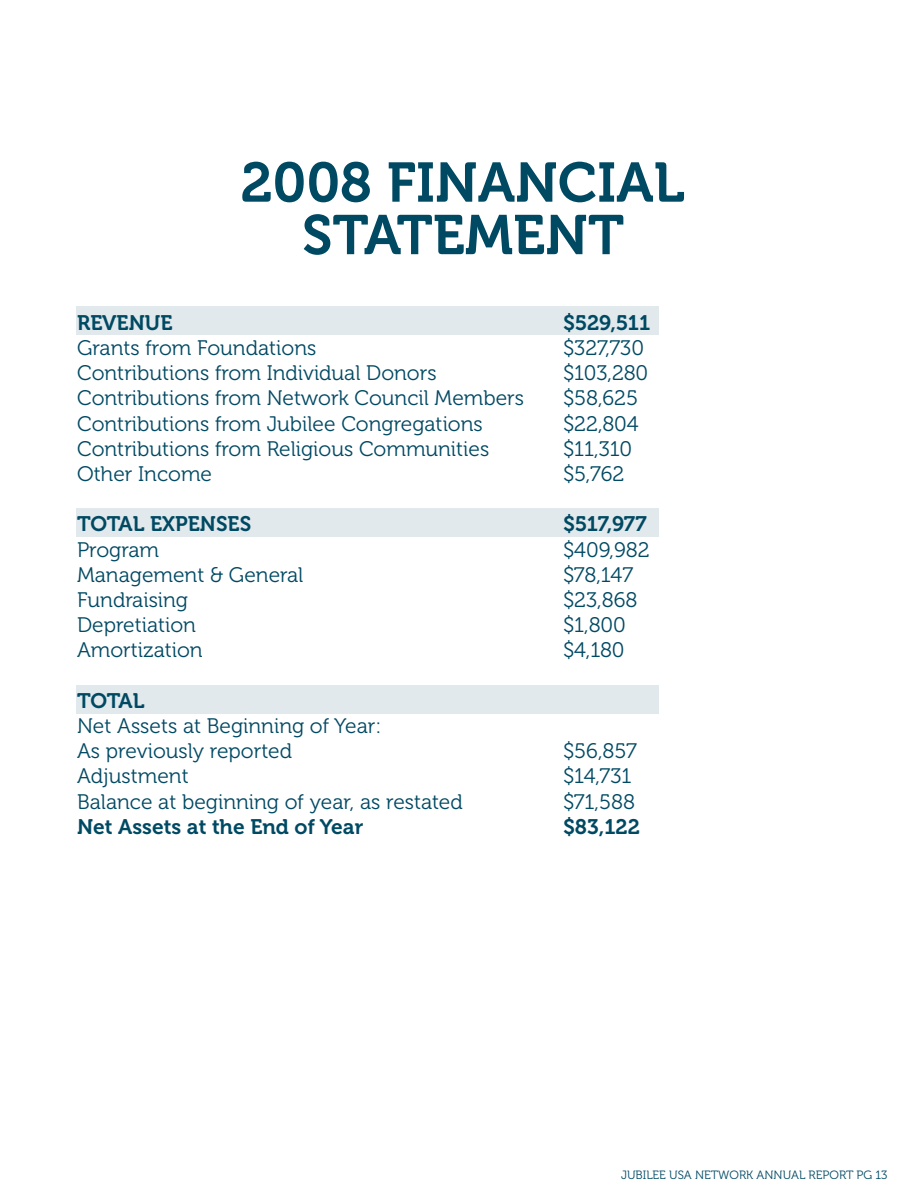
<style>
.page{position:relative;width:918px;height:1188px;background:#fff}
.page>*{position:absolute;margin:0;border:0;box-sizing:border-box;transform-origin:0 0}
.t1{font:55.5px/52.5px "Museo 700";color:#004963;text-align:center}
.t2{font:21px/25.2px "Museo 300";color:#004963}
.t3{font:21px "Museo 700";color:#004963}
.t4{font:12px "Museo 300";color:#004963}
</style>
<div class="page">
<div style="left:76px;top:306px;width:583px;height:28px;background:#e1e9ec"></div>
<div style="left:76px;top:508px;width:583px;height:29px;background:#e1e9ec"></div>
<div style="left:76px;top:686px;width:583px;height:28px;background:#e1e9ec"></div>
<h1 class="t1" style="left:240px;top:157px;width:446px">2008 FINANCIAL<br>STATEMENT</h1>
<p class="t3" style="left:77px;top:311px;width:97px">REVENUE</p>
<p class="t3" style="left:563px;top:311px;width:89px">$529,511</p>
<p class="t2" style="left:77px;top:336px;width:241px">Grants from Foundations</p>
<p class="t2" style="left:563px;top:336px;width:82px">$327,730</p>
<p class="t2" style="left:77px;top:361px;width:361px">Contributions from Individual Donors</p>
<p class="t2" style="left:563px;top:361px;width:87px">$103,280</p>
<p class="t2" style="left:77px;top:386px;width:448px">Contributions from Network Council Members</p>
<p class="t2" style="left:563px;top:386px;width:76px">$58,625</p>
<p class="t2" style="left:77px;top:411px;width:407px">Contributions from Jubilee Congregations</p>
<p class="t2" style="left:563px;top:411px;width:77px">$22,804</p>
<p class="t2" style="left:77px;top:436px;width:414px">Contributions from Religious Communities</p>
<p class="t2" style="left:563px;top:436px;width:71px">$11,310</p>
<p class="t2" style="left:77px;top:462px;width:136px">Other Income</p>
<p class="t2" style="left:563px;top:462px;width:63px">$5,762</p>
<p class="t3" style="left:77px;top:512px;width:176px">TOTAL EXPENSES</p>
<p class="t3" style="left:563px;top:512px;width:85px">$517,977</p>
<p class="t2" style="left:77px;top:537px;width:83px">Program</p>
<p class="t2" style="left:563px;top:537px;width:88px">$409,982</p>
<p class="t2" style="left:77px;top:562px;width:228px">Management &amp; General</p>
<p class="t2" style="left:563px;top:562px;width:72px">$78,147</p>
<p class="t2" style="left:77px;top:588px;width:112px">Fundraising</p>
<p class="t2" style="left:563px;top:588px;width:76px">$23,868</p>
<p class="t2" style="left:77px;top:613px;width:120px">Depretiation</p>
<p class="t2" style="left:563px;top:613px;width:64px">$1,800</p>
<p class="t2" style="left:77px;top:638px;width:127px">Amortization</p>
<p class="t2" style="left:563px;top:638px;width:63px">$4,180</p>
<p class="t3" style="left:77px;top:689px;width:69px">TOTAL</p>
<p class="t2" style="left:77px;top:714px;width:306px">Net Assets at Beginning of Year:<br>As previously reported</p>
<p class="t2" style="left:563px;top:739px;width:75px">$56,857</p>
<p class="t2" style="left:77px;top:764px;width:113px">Adjustment</p>
<p class="t2" style="left:563px;top:764px;width:70px">$14,731</p>
<p class="t2" style="left:77px;top:789px;width:387px">Balance at beginning of year, as restated</p>
<p class="t2" style="left:563px;top:789px;width:73px">$71,588</p>
<p class="t3" style="left:77px;top:815px;width:288px">Net Assets at the End of Year</p>
<p class="t3" style="left:563px;top:815px;width:78px">$83,122</p>
<p class="t4" style="left:621px;top:1169px;width:267px">JUBILEE USA NETWORK ANNUAL REPORT PG 13</p>
</div>
